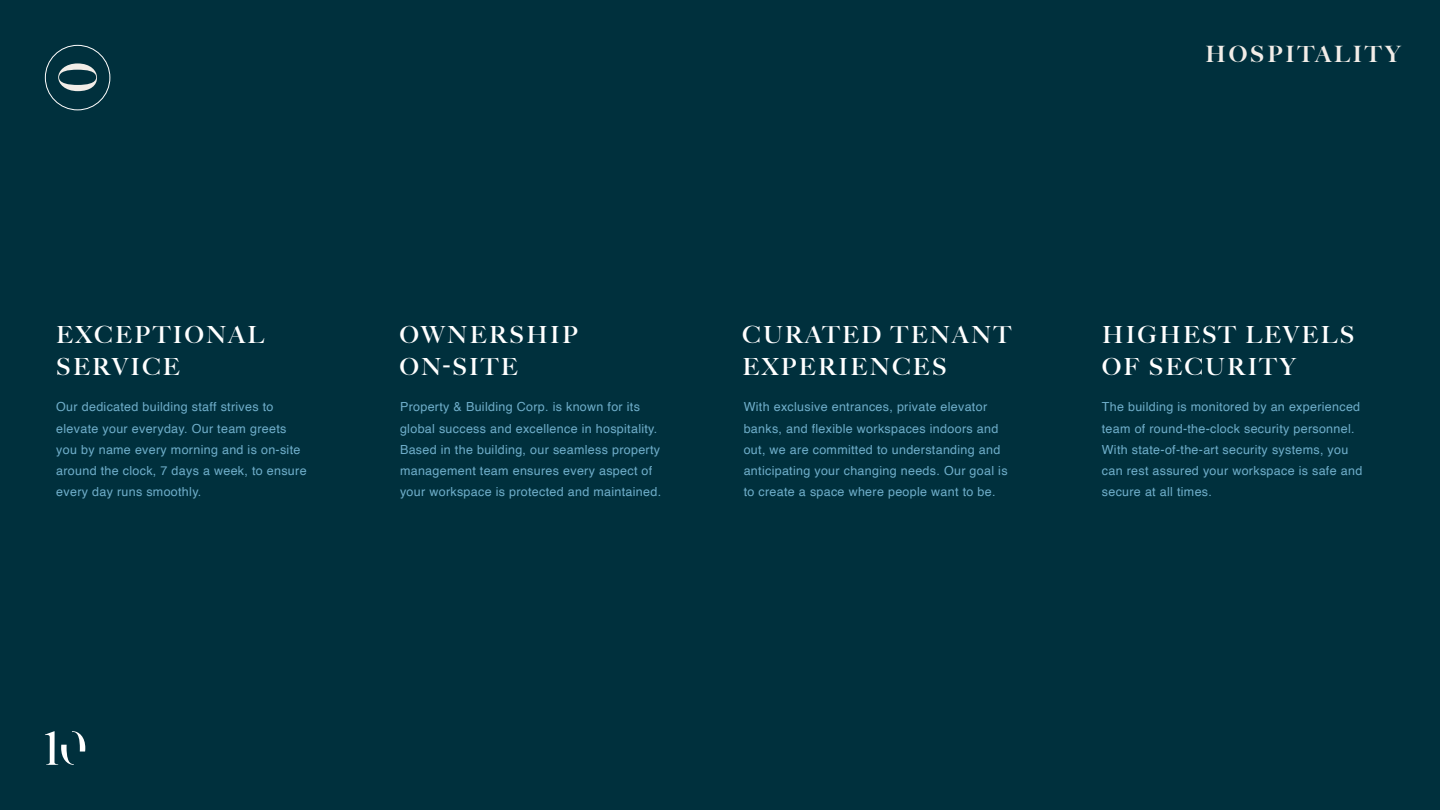
<style>
.page{position:relative;width:1440px;height:810px;background:#00303d}
.page>*{position:absolute;margin:0;border:0;box-sizing:border-box;transform-origin:0 0}
.t1{font:700 23.62px/32.2px "Big Caslon FB";letter-spacing:.1em;color:#fff}
.t2{font:900 22.5px "Big Caslon FB";letter-spacing:.14em;color:#f2ede8}
.t3{font:12.5px/21.1px "Helvetica";letter-spacing:.025em;color:#6faeca}
</style>
<div class="page">
<div style="left:45px;top:45px;width:65px;height:65px;border:1px solid #fff;border-radius:50%"></div>
<svg style="left:58px;top:63px;width:39px;height:28px"></svg>
<svg style="left:45px;top:731px;width:40px;height:34px"></svg>
<h2 class="t2" style="left:1206px;top:40px;width:196px">HOSPITALITY</h2>
<h1 class="t1" style="left:56px;top:319px;width:209px">EXCEPTIONAL<br>SERVICE</h1>
<p class="t3" style="left:56px;top:397px;width:252px">Our dedicated building staff strives to elevate your everyday. Our team greets you by name every morning and is on-site around the clock, 7 days a week, to ensure every day runs smoothly.</p>
<h1 class="t1" style="left:400px;top:319px;width:179px">OWNERSHIP<br>ON-SITE</h1>
<p class="t3" style="left:400px;top:397px;width:263px">Property &amp; Building Corp. is known for its global success and excellence in hospitality.<br>Based in the building, our seamless property management team ensures every aspect of your workspace is protected and maintained.</p>
<h1 class="t1" style="left:742px;top:319px;width:270px">CURATED TENANT<br>EXPERIENCES</h1>
<p class="t3" style="left:744px;top:397px;width:265px">With exclusive entrances, private elevator banks, and flexible workspaces indoors and out, we are committed to understanding and anticipating your changing needs. Our goal is to create a space where people want to be.</p>
<h1 class="t1" style="left:1102px;top:319px;width:254px">HIGHEST LEVELS<br>OF SECURITY</h1>
<p class="t3" style="left:1102px;top:397px;width:262px">The building is monitored by an experienced team of round-the-clock security personnel.<br>With state-of-the-art security systems, you can rest assured your workspace is safe and secure at all times.</p>
</div>
